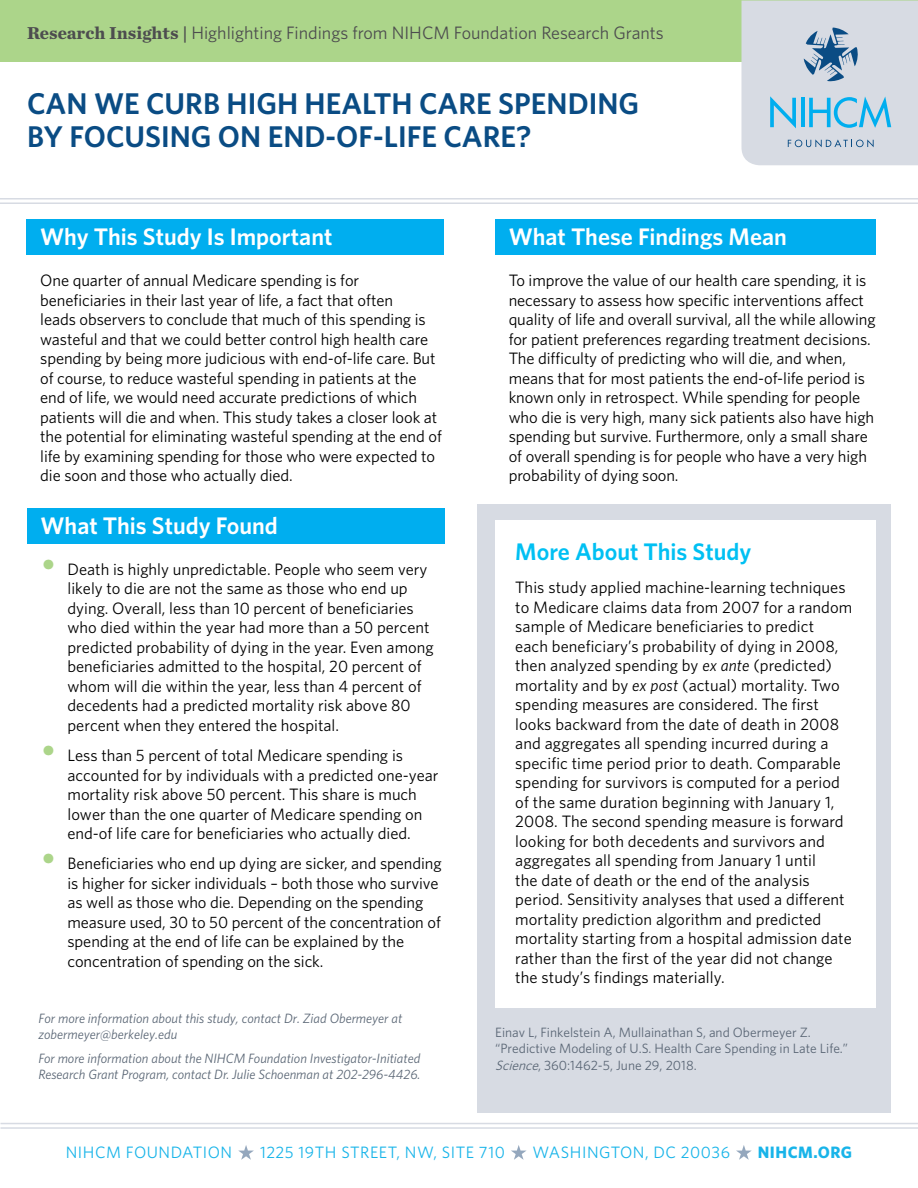
<style>
.page{position:relative;width:918px;height:1188px;background:#fff}
.page>*{position:absolute;margin:0;border:0;box-sizing:border-box;transform-origin:0 0}
.t1{font:600 30px/33px "Whitney";color:#0a4c84}
.t2{font:600 24px "Whitney";color:#fff}
.t3{font:600 24px "Whitney";color:#00c0f3}
.t4{font:18px "Whitney";color:#4d4d4f}
.t5{font:16.5px/19.5px "Whitney";color:#000}
.t6{font:16.5px "Whitney";letter-spacing:.03em;color:#18b4e9}
.t7{font:700 16.5px "Whitney";letter-spacing:.03em;color:#18b4e9}
.t8{font:italic 13.5px/16.5px "Whitney";color:#5a6675}
.t9{font:13.5px/16.5px "Whitney";color:#5a6675}
.s1{font-family:"Chronicle Text G3";font-weight:700}
.s2{font-family:"Chronicle Text G2";font-weight:700;font-size:33px;color:#acd58a}
.s3{font-style:italic}
.s4{font-style:inherit}
</style>
<div class="page">
<div style="left:27px;top:219px;width:417px;height:36px;background:#00aeef"></div>
<div style="left:27px;top:508px;width:417px;height:36px;background:#00aeef"></div>
<div style="left:495px;top:219px;width:381px;height:36px;background:#00aeef"></div>
<hr style="left:0;top:1127px;width:918px;height:2px;background:#d7dbe3">
<hr style="left:0;top:1123px;width:918px;height:1px;background:#d7dbe3">
<div style="left:0;top:0;width:918px;height:62px;background:#acd58a"></div>
<div style="left:477px;top:504px;width:414px;height:609px;background:#d7dbe3"></div>
<div style="left:495px;top:521px;width:380px;height:487px;background:#fff"></div>
<hr style="left:0;top:202px;width:918px;height:2px;background:#d7dbe3">
<hr style="left:0;top:198px;width:918px;height:2px;background:#d7dbe3">
<svg style="left:742px;top:1px;width:176px;height:164px;background:#c6d3df"></svg>
<svg style="left:238px;top:1145px;width:16px;height:15px"></svg>
<svg style="left:511px;top:1145px;width:16px;height:15px"></svg>
<svg style="left:736px;top:1145px;width:16px;height:15px"></svg>
<p class="t4" style="left:27px;top:21px;width:638px"><span class="s1">Research Insights |</span> Highlighting Findings from NIHCM Foundation Research Grants</p>
<h1 class="t1" style="left:27px;top:87px;width:614px">CAN WE CURB HIGH HEALTH CARE SPENDING<br>BY FOCUSING ON END-OF-LIFE CARE?</h1>
<h2 class="t2" style="left:40px;top:221px;width:294px">Why This Study Is Important</h2>
<p class="t5" style="left:40px;top:270px;width:403px">One quarter of annual Medicare spending is for beneficiaries in their last year of life, a fact that often<br>leads observers to conclude that much of this spending is wasteful and that we could better control high health care spending by being more judicious with end-of-life care. But of course, to reduce wasteful spending in patients at the end of life, we would need accurate predictions of which patients will die and when. This study takes a closer look at the potential for eliminating wasteful spending at the end of life by examining spending for those who were expected to die soon and those who actually died.</p>
<h2 class="t2" style="left:40px;top:509px;width:239px">What This Study Found</h2>
<p class="t5" style="left:68px;top:559px;width:368px;text-indent:-27px"><span class="s2">•</span> Death is highly unpredictable. People who seem very likely to die are not the same as those who end up dying. Overall, less than 10 percent of beneficiaries who died within the year had more than a 50 percent predicted probability of dying in the year. Even among beneficiaries admitted to the hospital, 20 percent of whom will die within the year, less than 4 percent of decedents had a predicted mortality risk above 80 percent when they entered the hospital.</p>
<p class="t5" style="left:68px;top:745px;width:373px;text-indent:-27px"><span class="s2">•</span> Less than 5 percent of total Medicare spending is accounted for by individuals with a predicted one-year mortality risk above 50 percent. This share is much lower than the one quarter of Medicare spending on end-of life care for beneficiaries who actually died.</p>
<p class="t5" style="left:68px;top:853px;width:376px;text-indent:-27px"><span class="s2">•</span> Beneficiaries who end up dying are sicker, and spending is higher for sicker individuals – both those who survive as well as those who die. Depending on the spending measure used, 30 to 50 percent of the concentration of spending at the end of life can be explained by the concentration of spending on the sick.</p>
<p class="t8" style="left:38px;top:1010px;width:365px">For more information about this study, contact Dr. Ziad Obermeyer at zobermeyer@berkeley.edu</p>
<p class="t8" style="left:38px;top:1049px;width:384px">For more information about the NIHCM Foundation Investigator-Initiated<br>Research Grant Program, contact Dr. Julie Schoenman at 202-296-4426.</p>
<h2 class="t2" style="left:509px;top:221px;width:280px">What These Findings Mean</h2>
<p class="t5" style="left:509px;top:270px;width:369px">To improve the value of our health care spending, it is necessary to assess how specific interventions affect quality of life and overall survival, all the while allowing for patient preferences regarding treatment decisions.<br>The difficulty of predicting who will die, and when, means that for most patients the end-of-life period is known only in retrospect. While spending for people who die is very high, many sick patients also have high spending but survive. Furthermore, only a small share of overall spending is for people who have a very high probability of dying soon.</p>
<h2 class="t3" style="left:515px;top:536px;width:238px">More About This Study</h2>
<p class="t5" style="left:515px;top:577px;width:339px">This study applied machine-learning techniques to Medicare claims data from 2007 for a random sample of Medicare beneficiaries to predict<br>each beneficiary’s probability of dying in 2008, then analyzed spending by <span class="s3">ex ante</span> (predicted) mortality and by <span class="s3">ex post</span> (actual) mortality. Two spending measures are considered. The first looks backward from the date of death in 2008 and aggregates all spending incurred during a specific time period prior to death. Comparable spending for survivors is computed for a period of the same duration beginning with January 1, 2008. The second spending measure is forward looking for both decedents and survivors and aggregates all spending from January 1 until<br>the date of death or the end of the analysis period. Sensitivity analyses that used a different mortality prediction algorithm and predicted mortality starting from a hospital admission date rather than the first of the year did not change the study’s findings materially.</p>
<p class="t9" style="left:495px;top:1024px;width:355px">Einav L, Finkelstein A, Mullainathan S, and Obermeyer Z. “Predictive Modeling of U.S. Health Care Spending in Late Life.”<br><span class="s3">Science</span>, 360:1462-5, June 29, 2018.</p>
<p class="t6" style="left:66px;top:1142px;width:168px">NIHCM FOUNDATION</p>
<p class="t6" style="left:260px;top:1142px;width:246px"><span class="s4">1225 19</span>TH STREET, NW, SITE <span class="s4">710</span></p>
<p class="t6" style="left:533px;top:1142px;width:199px">WASHINGTON, DC <span class="s4">20036</span></p>
<p class="t7" style="left:758px;top:1142px;width:96px">NIHCM.ORG</p>
</div>
